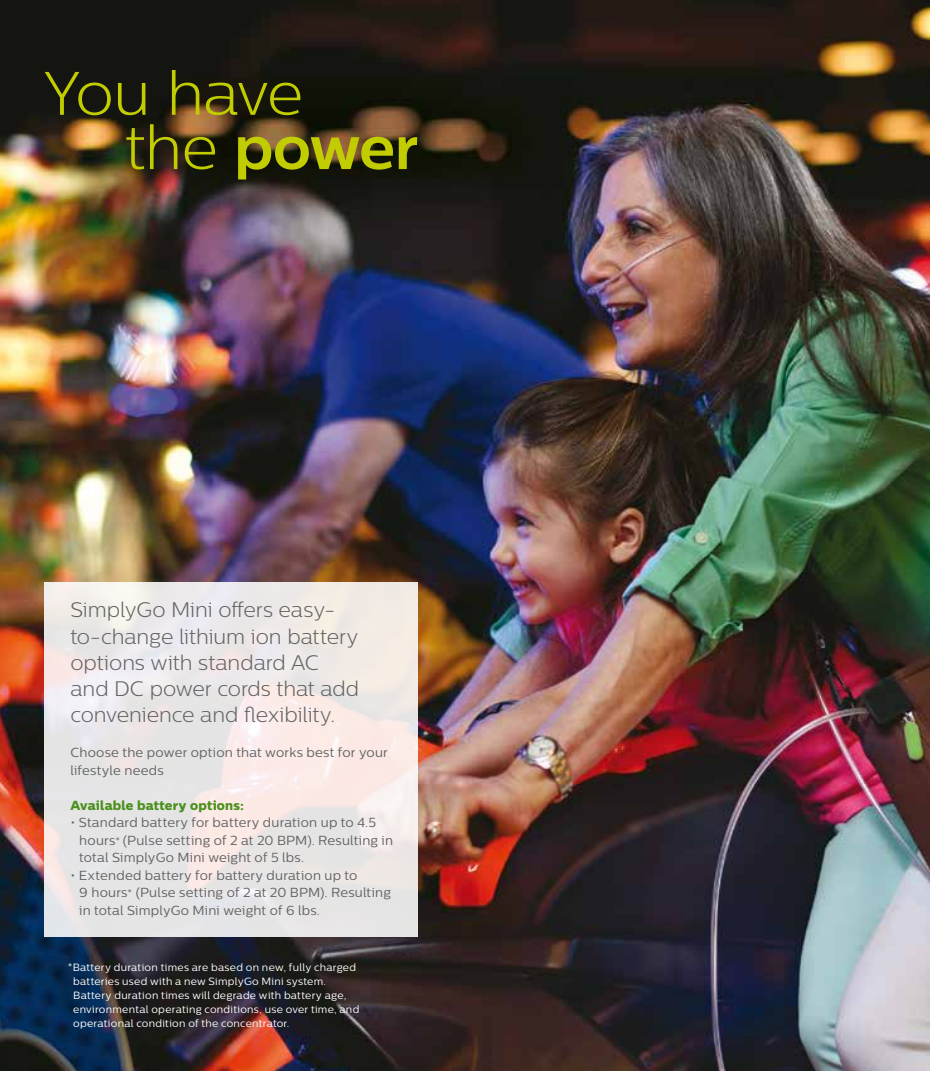
<style>
.page{position:relative;width:930px;height:1071px;background:#fff}
.page>*{position:absolute;margin:0;border:0;box-sizing:border-box;transform-origin:0 0}
.t1{font:300 61.25px/54.2px "Centrale Sans";letter-spacing:-.03em;color:#c1cd00}
.t2{font:300 21px/26.2px "Centrale Sans";letter-spacing:-.005em;color:#626364}
.t3{font:13.12px/17.5px "Centrale Sans";letter-spacing:.015em;color:#626364}
.t4{font:13.12px "Centrale Sans X Bold";letter-spacing:.015em;color:#4a901c}
.t5{font:10.5px/14px "Centrale Sans";letter-spacing:.025em;color:#fff}
.s1{font-weight:700}
.s2{font-size:10.5px}
</style>
<div class="page">
<img style="left:0;top:0;width:929px;height:1071px">
<svg style="left:44px;top:582px;width:373px;height:355px;background:#ede8e7"></svg>
<h1 class="t1" style="left:125px;top:66px;width:295px;text-indent:-82px">You have<br>the <span class="s1">power</span></h1>
<h2 class="t2" style="left:70px;top:597px;width:290px">SimplyGo Mini offers easy&shy;to-change lithium ion battery options with standard AC and DC power cords that add convenience and flexibility.</h2>
<p class="t3" style="left:70px;top:744px;width:319px">Choose the power option that works best for your lifestyle needs</p>
<p class="t4" style="left:70px;top:797px;width:175px">Available battery options:</p>
<p class="t3" style="left:79px;top:814px;width:315px;text-indent:-9px">• Standard battery for battery duration up to 4.5 hours<span class="s2">*</span> (Pulse setting of 2 at 20 BPM). Resulting in total SimplyGo Mini weight of 5 lbs.</p>
<p class="t3" style="left:79px;top:866px;width:313px;text-indent:-9px">• Extended battery for battery duration up to<br>9 hours<span class="s2">*</span> (Pulse setting of 2 at 20 BPM). Resulting in total SimplyGo Mini weight of 6 lbs.</p>
<p class="t5" style="left:73px;top:960px;width:287px;text-indent:-5px">*Battery duration times are based on new, fully charged batteries used with a new SimplyGo Mini system.<br>Battery duration times will degrade with battery age, environmental operating conditions, use over time, and operational condition of the concentrator.</p>
</div>
